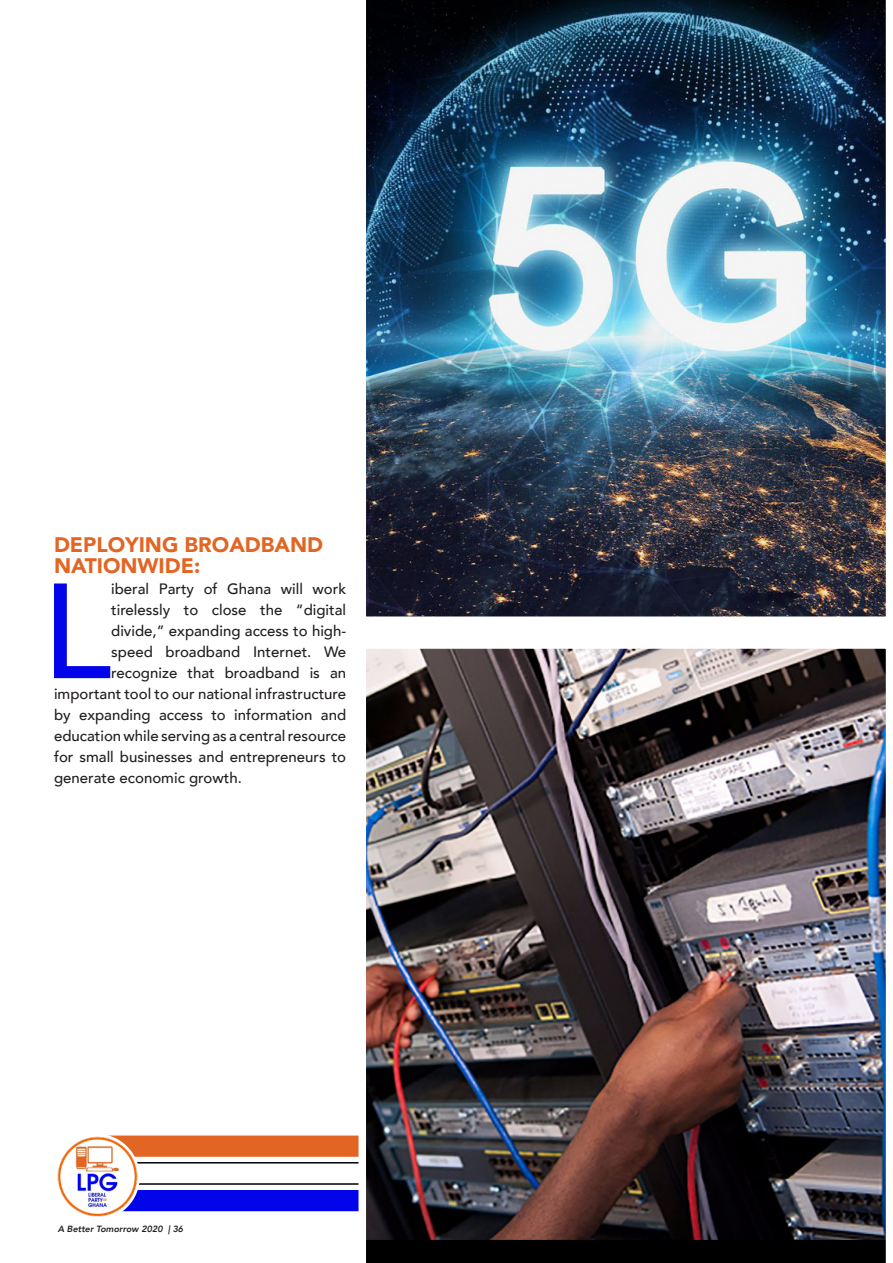
<style>
.page{position:relative;width:893px;height:1263px;background:#fff}
.page>*{position:absolute;margin:0;border:0;box-sizing:border-box;transform-origin:0 0}
.t1{font:500 133.65px "Avenir";color:#0205ea}
.t2{font:900 21px "Avenir";color:#e26523}
.t3{font:500 15px "Avenir";color:#231f20}
.t4{font:italic 800 9px "Avenir";color:#231f20}
</style>
<div class="page">
<svg style="left:140px;top:1135px;width:218px;height:76px"></svg>
<img style="left:57px;top:1135px;width:83px;height:82px">
<img style="left:366px;top:0;width:520px;height:617px">
<img style="left:358px;top:648px;width:528px;height:615px">
<p class="t2" style="left:54px;top:527px;width:271px">DEPLOYING BROADBAND</p>
<p class="t2" style="left:54px;top:548px;width:148px">NATIONWIDE:</p>
<p class="t1" style="left:42px;top:516px;width:71px">L</p>
<p class="t3" style="left:111px;top:576px;width:236px">iberal Party of Ghana will work</p>
<p class="t3" style="left:111px;top:597px;width:236px">tirelessly to close the “digital</p>
<p class="t3" style="left:111px;top:618px;width:236px">divide,” expanding access to high-</p>
<p class="t3" style="left:111px;top:639px;width:236px">speed broadband Internet. We</p>
<p class="t3" style="left:111px;top:660px;width:236px">recognize that broadband is an</p>
<p class="t3" style="left:54px;top:681px;width:294px">important tool to our national infrastructure</p>
<p class="t3" style="left:54px;top:702px;width:294px">by expanding access to information and</p>
<p class="t3" style="left:54px;top:723px;width:294px">education while serving as a central resource</p>
<p class="t3" style="left:54px;top:744px;width:294px">for small businesses and entrepreneurs to</p>
<p class="t3" style="left:54px;top:765px;width:189px">generate economic growth.</p>
<p class="t4" style="left:58px;top:1223px;width:127px">A Better Tomorrow 2020 | 36</p>
</div>
